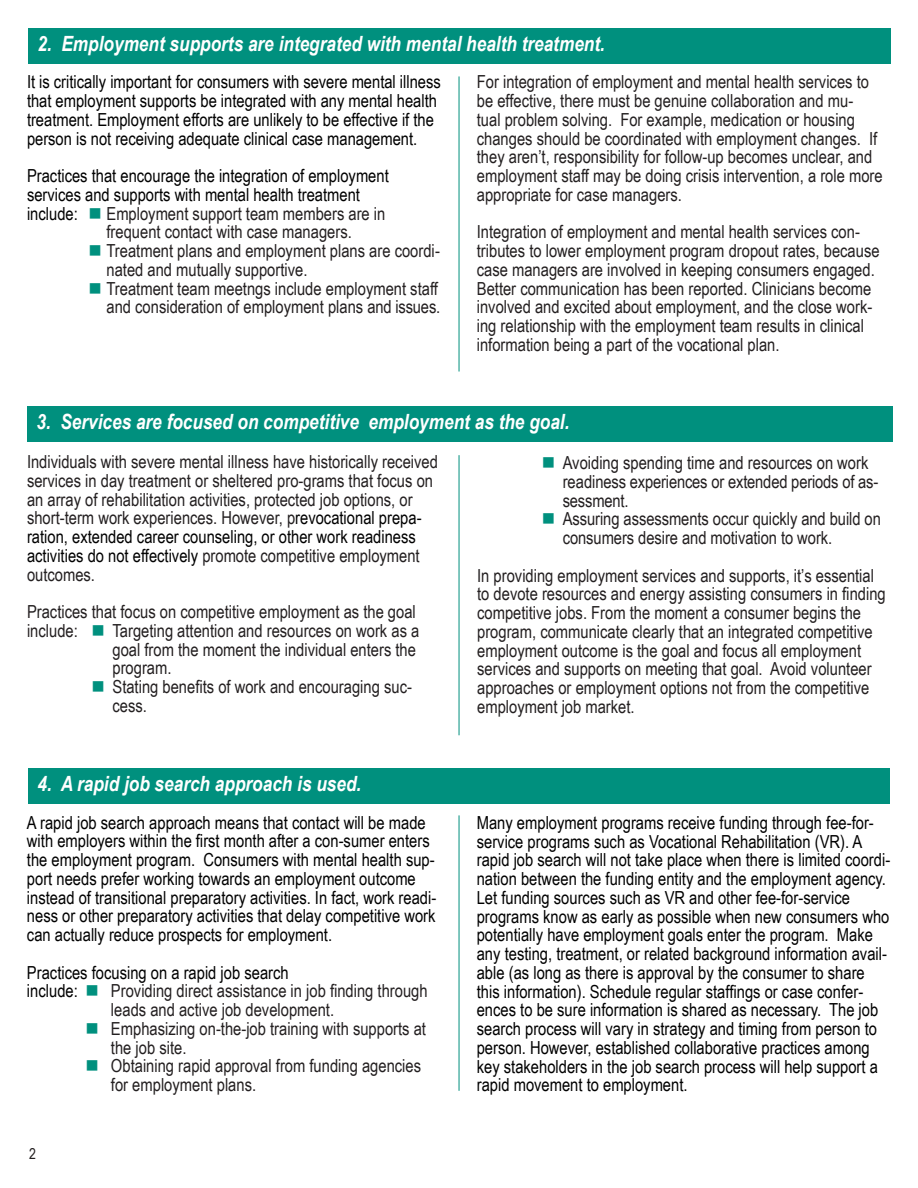
<style>
.page{position:relative;width:918px;height:1188px;background:#fff}
.page>*{position:absolute;margin:0;border:0;box-sizing:border-box;transform-origin:0 0}
.t1{font:italic 700 21px "Arial Narrow";color:#fff}
.Default{font:18px/18.8px "Arial Narrow";color:#231f20}
.t2{font:18px/18.8px "Arial Narrow";color:#000}
.t3{font:15px "Arial Narrow";color:#231f20}
.s1{color:#000}
.s2{color:#00907e}
</style>
<div class="page">
<div style="left:28px;top:28px;width:863px;height:35px;background:#00907e"></div>
<hr style="left:459px;top:76px;width:1px;height:296px;background:#00907e">
<div style="left:27px;top:406px;width:865px;height:36px;background:#00907e"></div>
<hr style="left:459px;top:455px;width:1px;height:280px;background:#00907e">
<div style="left:28px;top:768px;width:862px;height:36px;background:#00907e"></div>
<hr style="left:459px;top:815px;width:1px;height:276px;background:#00907e">
<p class="t1" style="left:38px;top:28px;width:569px">2. Employment supports are integrated with mental health treatment.</p>
<p class="t2" style="left:27px;top:72px;width:415px">It is critically important for consumers with severe mental illness that employment supports be integrated with any mental health treatment. Employment efforts are unlikely to be effective if the person is not receiving adequate clinical case management.</p>
<p class="t2" style="left:27px;top:166px;width:363px">Practices that encourage the integration of employment services and supports with mental health treatment</p>
<p class="Default" style="left:107px;top:203px;width:280px;text-indent:-80px"><span class="s1">include:</span> <span class="s2">■</span> Employment support team members are in frequent contact with case managers.</p>
<p class="Default" style="left:107px;top:241px;width:335px;text-indent:-18px"><span class="s2">■</span> Treatment plans and employment plans are coordi&shy;nated and mutually supportive.</p>
<p class="Default" style="left:88px;top:278px;width:353px;text-align:right"><span class="s2">■</span> Treatment team meetngs include employment staff and consideration of employment plans and issues.</p>
<p class="Default" style="left:477px;top:72px;width:407px">For integration of employment and mental health services to be effective, there must be genuine collaboration and mu-<br>tual problem solving. For example, medication or housing changes should be coordinated with employment changes. If they aren’t, responsibility for follow-up becomes unclear, and employment staff may be doing crisis intervention, a role more appropriate for case managers.</p>
<p class="Default" style="left:477px;top:222px;width:404px">Integration of employment and mental health services con&shy;tributes to lower employment program dropout rates, because case managers are involved in keeping consumers engaged.<br>Better communication has been reported. Clinicians become involved and excited about employment, and the close work&shy;ing relationship with the employment team results in clinical information being a part of the vocational plan.</p>
<p class="t1" style="left:36px;top:406px;width:535px">3. Services are focused on competitive employment as the goal.</p>
<p class="Default" style="left:27px;top:452px;width:412px">Individuals with severe mental illness have historically received services in day treatment or sheltered pro-grams that focus on an array of rehabilitation activities, protected job options, or short-term work experiences. However, p<span class="s1">revocational prepa&shy;ration, extended career counseling, or other work readiness activities do not effectively</span> promote competitive employment outcomes.</p>
<p class="Default" style="left:27px;top:602px;width:390px">Practices that focus on competitive employment as the goal</p>
<p class="Default" style="left:27px;top:621px;width:394px">include: <span class="s2">■</span> Targeting attention and resources on work as a</p>
<p class="Default" style="left:112px;top:639px;width:305px">goal from the moment the individual enters the</p>
<p class="Default" style="left:112px;top:658px;width:61px">program.</p>
<p class="Default" style="left:112px;top:677px;width:301px;text-indent:-21px"><span class="s2">■</span> Stating benefits of work and encouraging suc&shy;cess.</p>
<p class="Default" style="left:563px;top:453px;width:317px;text-indent:-21px"><span class="s2">■</span> Avoiding spending time and resources on work readiness experiences or extended periods of as&shy;sessment.</p>
<p class="Default" style="left:563px;top:509px;width:320px;text-indent:-21px"><span class="s2">■</span> Assuring assessments occur quickly and build on consumers desire and motivation to work.</p>
<p class="Default" style="left:477px;top:565px;width:410px">In providing employment services and supports, it’s essential to devote resources and energy assisting consumers in finding competitive jobs. From the moment a consumer begins the program, communicate clearly that an integrated competitive employment outcome is the goal and focus all employment services and supports on meeting that goal. Avoid volunteer approaches or employment options not from the competitive employment job market.</p>
<p class="t1" style="left:38px;top:768px;width:325px">4. A rapid job search approach is used.</p>
<p class="t2" style="left:27px;top:812px;width:411px">A rapid job search approach means that contact will be made with employers within the first month after a con-sumer enters the employment program. Consumers with mental health sup&shy;port needs prefer working towards an employment outcome instead of transitional preparatory activities. In fact, work readi&shy;ness or other preparatory activities that delay competitive work can actually reduce prospects for employment.</p>
<p class="t2" style="left:27px;top:962px;width:263px">Practices focusing on a rapid job search</p>
<p class="Default" style="left:27px;top:981px;width:402px;text-align:center"><span class="s1">include:</span> <span class="s2">■</span> Providing direct assistance in job finding through leads and active job development.</p>
<p class="Default" style="left:111px;top:1019px;width:317px;text-indent:-26px"><span class="s2">■</span> Emphasizing on-the-job training with supports at the job site.</p>
<p class="Default" style="left:111px;top:1056px;width:312px;text-indent:-26px"><span class="s2">■</span> Obtaining rapid approval from funding agencies for employment plans.</p>
<p class="t3" style="left:29px;top:1142px;width:8px">2</p>
<p class="t2" style="left:477px;top:812px;width:415px">Many employment programs receive funding through fee-for&shy;service programs such as Vocational Rehabilitation (VR). A rapid job search will not take place when there is limited coordi&shy;nation between the funding entity and the employment agency.<br>Let funding sources such as VR and other fee-for-service programs know as early as possible when new consumers who potentially have employment goals enter the program. Make any testing, treatment, or related background information avail&shy;able (as long as there is approval by the consumer to share this information). Schedule regular staffings or case confer&shy;ences to be sure information is shared as necessary. The job search process will vary in strategy and timing from person to person. However, established collaborative practices among key stakeholders in the job search process will help support a rapid movement to employment.</p>
</div>
